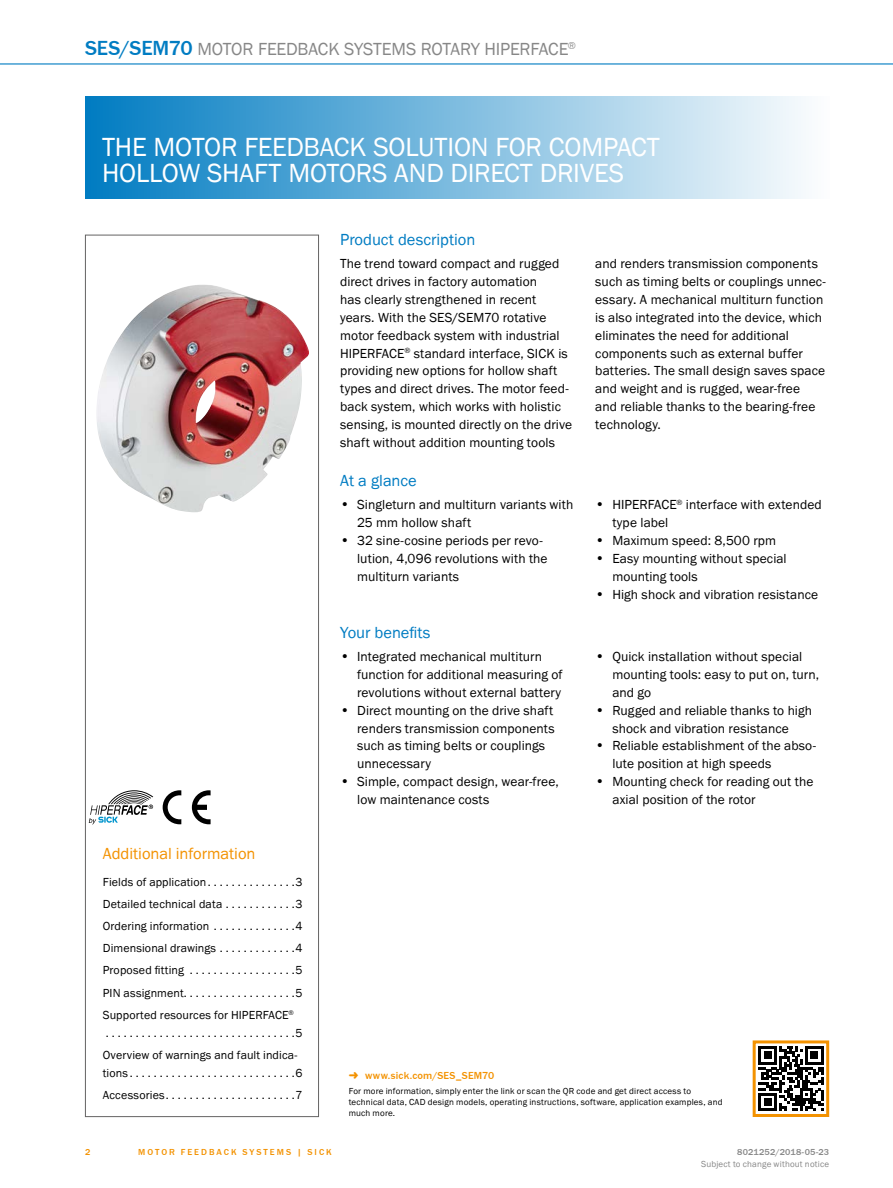
<style>
.page{position:relative;width:893px;height:1188px;background:#fff}
.page>*{position:absolute;margin:0;border:0;box-sizing:border-box;transform-origin:0 0}
.t1{font:27px/25.5px "SICK Franklin";letter-spacing:-.01em;color:#fff}
.t2{font:18px "SICK Franklin";letter-spacing:-.015em;color:#878787}
.t3{font:16.5px "SICK Franklin";color:#007cc2}
.t4{font:16.5px "SICK Franklin";letter-spacing:-.005em;color:#f39200}
.t5{font:13.5px/17.9px "SICK Franklin";letter-spacing:.005em;color:#000}
.t6{font:12px/22.2px "SICK Franklin";letter-spacing:.01em;color:#000}
.t7{font:500 10.5px "SICK Franklin";letter-spacing:.02em;color:#f39200}
.t8{font:9px/10.8px "SICK Franklin";letter-spacing:.02em;color:#000}
.t9{font:9px "SICK Franklin";letter-spacing:.02em;color:#878787}
.t10{font:500 9px "SICK Franklin";letter-spacing:.22em;color:#f39200}
.t11{font:500 9px "SICK Franklin";letter-spacing:.02em;color:#878787}
.s1{font-weight:500;font-size:21px;color:#007cc2}
.s2{font-size:14.25px}
</style>
<div class="page">
<hr style="left:0;top:63px;width:893px;height:2px;background:#007cc2">
<div style="left:85px;top:97px;width:744px;height:102px;background:linear-gradient(to right,#007bc1,#fcfdfe)"></div>
<img style="left:96px;top:285px;width:213px;height:227px">
<svg style="left:89px;top:790px;width:64px;height:34px"></svg>
<svg style="left:163px;top:790px;width:18px;height:34px"></svg>
<svg style="left:192px;top:790px;width:19px;height:34px"></svg>
<div style="left:85px;top:235px;width:234px;height:882px;border:1px solid #646363"></div>
<svg style="left:758px;top:1046px;width:65px;height:65px"></svg>
<hr style="left:805px;top:1046px;width:18px;height:3px;background:#000">
<div style="left:753px;top:1040px;width:76px;height:77px;border:3px solid #f39200"></div>
<h2 class="t2" style="left:85px;top:38px;width:492px"><span class="s1">SES/SEM70</span> MOTOR FEEDBACK SYSTEMS ROTARY HIPERFACE<sup>®</sup></h2>
<h1 class="t1" style="left:102px;top:135px;width:559px">THE MOTOR FEEDBACK SOLUTION FOR COMPACT<br>HOLLOW SHAFT MOTORS AND DIRECT DRIVES</h1>
<p class="t3" style="left:340px;top:229px;width:137px">Product description</p>
<p class="t5" style="left:340px;top:255px;width:233px">The trend toward compact and rugged direct drives in factory automation<br>has clearly strengthened in recent years. With the SES/SEM70 rotative motor feedback system with industrial HIPERFACE<sup>®</sup> standard interface, SICK is providing new options for hollow shaft types and direct drives. The motor feed&shy;back system, which works with holistic sensing, is mounted directly on the drive shaft without addition mounting tools</p>
<p class="t5" style="left:595px;top:255px;width:232px">and renders transmission components such as timing belts or couplings unnec&shy;essary. A mechanical multiturn function is also integrated into the device, which eliminates the need for additional components such as external buffer batteries. The small design saves space and weight and is rugged, wear-free<br>and reliable thanks to the bearing-free technology.</p>
<p class="t3" style="left:340px;top:471px;width:78px">At a glance</p>
<p class="t5" style="left:357px;top:496px;width:218px;text-indent:-17px"><span class="s2">•</span> Singleturn and multiturn variants with<br>25 mm hollow shaft</p>
<p class="t5" style="left:357px;top:532px;width:192px;text-indent:-17px"><span class="s2">•</span> 32 sine-cosine periods per revo&shy;lution, 4,096 revolutions with the multiturn variants</p>
<p class="t5" style="left:612px;top:496px;width:211px;text-indent:-17px"><span class="s2">•</span> HIPERFACE<sup>®</sup> interface with extended type label</p>
<p class="t5" style="left:595px;top:532px;width:182px"><span class="s2">•</span> Maximum speed: 8,500 rpm</p>
<p class="t5" style="left:612px;top:550px;width:176px;text-indent:-17px"><span class="s2">•</span> Easy mounting without special mounting tools</p>
<p class="t5" style="left:595px;top:586px;width:224px"><span class="s2">•</span> High shock and vibration resistance</p>
<p class="t4" style="left:103px;top:844px;width:154px">Additional information</p>
<p class="t6" style="left:103px;top:871px;width:105px">Fields of application</p>
<p class="t6" style="left:296px;top:871px;width:9px">3</p>
<p class="t6" style="left:103px;top:893px;width:121px">Detailed technical data</p>
<p class="t6" style="left:296px;top:893px;width:9px">3</p>
<p class="t6" style="left:103px;top:915px;width:108px">Ordering information</p>
<p class="t6" style="left:296px;top:915px;width:9px">4</p>
<p class="t6" style="left:103px;top:937px;width:115px">Dimensional drawings</p>
<p class="t6" style="left:296px;top:937px;width:9px">4</p>
<p class="t6" style="left:103px;top:960px;width:83px">Proposed fitting</p>
<p class="t6" style="left:296px;top:960px;width:9px">5</p>
<p class="t6" style="left:103px;top:982px;width:82px">PIN assignment</p>
<p class="t6" style="left:296px;top:982px;width:9px">5</p>
<p class="t6" style="left:103px;top:1004px;width:193px">Supported resources for HIPERFACE<sup>®</sup></p>
<p class="t6" style="left:103px;top:1022px;width:201px;text-indent:193px">5<br>Overview of warnings and fault indica-</p>
<p class="t6" style="left:103px;top:1062px;width:27px">tions</p>
<p class="t6" style="left:296px;top:1062px;width:9px">6</p>
<p class="t6" style="left:103px;top:1084px;width:64px">Accessories</p>
<p class="t6" style="left:296px;top:1084px;width:9px">7</p>
<p class="t3" style="left:340px;top:622px;width:92px">Your benefits</p>
<p class="t5" style="left:357px;top:648px;width:207px;text-indent:-17px"><span class="s2">•</span> Integrated mechanical multiturn function for additional measuring of revolutions without external battery</p>
<p class="t5" style="left:357px;top:701px;width:199px;text-indent:-17px"><span class="s2">•</span> Direct mounting on the drive shaft renders transmission components such as timing belts or couplings unnecessary</p>
<p class="t5" style="left:357px;top:773px;width:203px;text-indent:-17px"><span class="s2">•</span> Simple, compact design, wear-free, low maintenance costs</p>
<p class="t5" style="left:612px;top:648px;width:208px;text-indent:-17px"><span class="s2">•</span> Quick installation without special mounting tools: easy to put on, turn, and go</p>
<p class="t5" style="left:595px;top:701px;width:218px;text-align:center"><span class="s2">•</span> Rugged and reliable thanks to high shock and vibration resistance</p>
<p class="t5" style="left:612px;top:737px;width:205px;text-indent:-17px"><span class="s2">•</span> Reliable establishment of the abso&shy;lute position at high speeds</p>
<p class="t5" style="left:612px;top:773px;width:203px;text-indent:-17px"><span class="s2">•</span> Mounting check for reading out the axial position of the rotor</p>
<p class="t7" style="left:365px;top:1069px;width:131px">WWW.SICK.COM/SES_SE M70</p>
<p class="t8" style="left:349px;top:1086px;width:375px">For more information, simply enter the link or scan the QR code and get direct access to technical data, CAD design models, operating instructions, software, application examples, and much more.</p>
<p class="t10" style="left:85px;top:1146px;width:7px">2</p>
<p class="t11" style="left:737px;top:1146px;width:93px">8021252/2018-05-23</p>
<p class="t10" style="left:138px;top:1146px;width:188px">MOTOR FEEDBACK SYSTEM S | SICK</p>
<p class="t9" style="left:701px;top:1159px;width:130px">Subject to change without notice</p>
</div>
